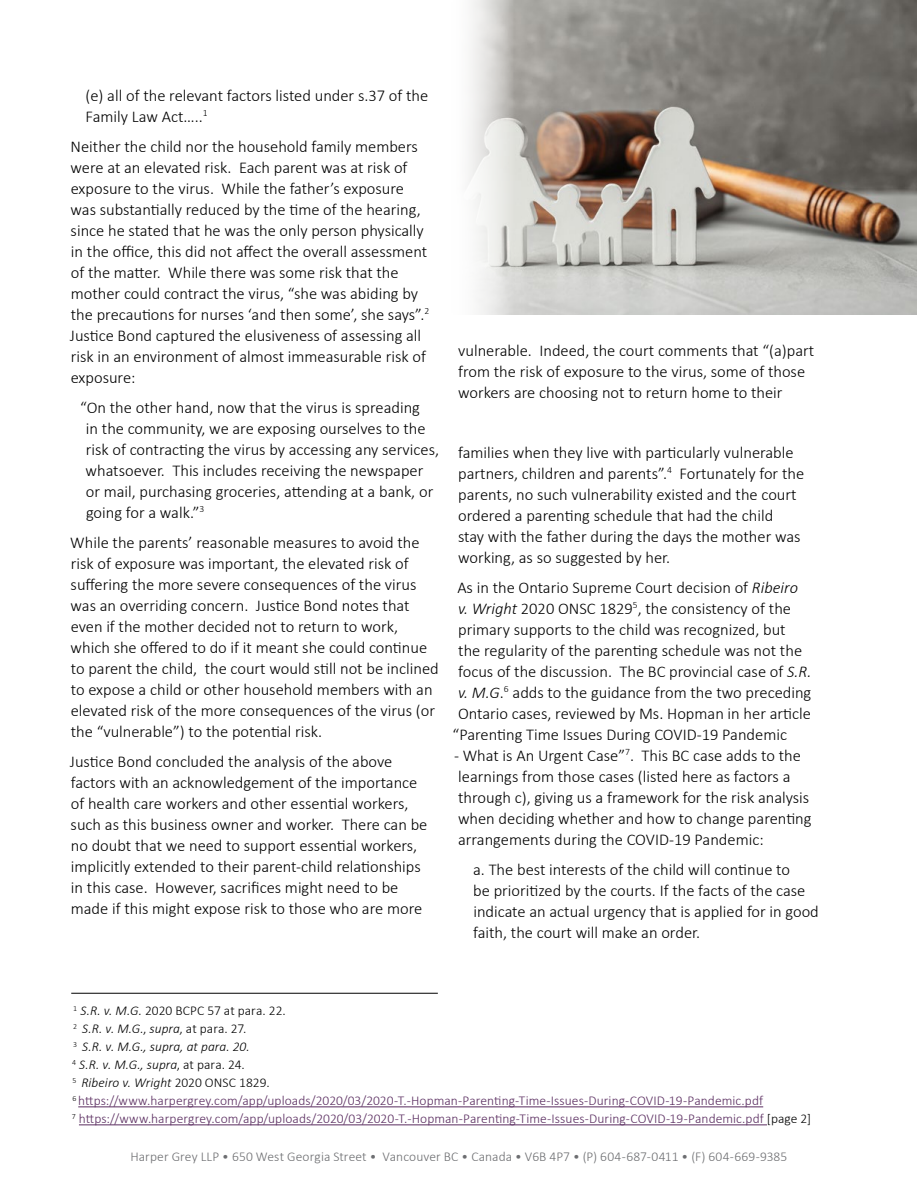
<style>
.page{position:relative;width:918px;height:1188px;background:#fff}
.page>*{position:absolute;margin:0;border:0;box-sizing:border-box;transform-origin:0 0}
.t1{font:300 16.5px/21px "Calibri";color:#000}
.t2{font:300 13.5px/18px "Calibri";letter-spacing:.005em;color:#5a2d60}
.t3{font:300 13.5px "Calibri";letter-spacing:.005em;color:#6d6e71}
.s1{font-style:italic}
.s2{font-style:italic;color:#000}
.s3{color:#000}
</style>
<div class="page">
<hr style="left:71px;top:993px;width:367px;height:1px;background:#000">
<hr style="left:78px;top:1107px;width:685px;height:1px;background:#5a2d60">
<hr style="left:79px;top:1125px;width:688px;height:1px;background:#5a2d60">
<img style="left:468px;top:1px;width:449px;height:313px">
<p class="t1" style="left:86px;top:85px;width:344px">(e) all of the relevant factors listed under s.37 of the<br>Family Law Act…..<sup>1</sup></p>
<p class="t1" style="left:70px;top:136px;width:361px">Neither the child nor the household family members were at an elevated risk. Each parent was at risk of exposure to the virus. While the father’s exposure was substantially reduced by the time of the hearing, since he stated that he was the only person physically in the office, this did not affect the overall assessment of the matter. While there was some risk that the mother could contract the virus, “she was abiding by the precautions for nurses ‘and then some’, she says”.<sup>2<br></sup>Justice Bond captured the elusiveness of assessing all risk in an environment of almost immeasurable risk of exposure:</p>
<p class="t1" style="left:86px;top:397px;width:355px;text-indent:-5px">“On the other hand, now that the virus is spreading<br>in the community, we are exposing ourselves to the risk of contracting the virus by accessing any services, whatsoever. This includes receiving the newspaper or mail, purchasing groceries, attending at a bank, or going for a walk.”<sup>3</sup></p>
<p class="t1" style="left:70px;top:532px;width:370px">While the parents’ reasonable measures to avoid the risk of exposure was important, the elevated risk of suffering the more severe consequences of the virus was an overriding concern. Justice Bond notes that even if the mother decided not to return to work, which she offered to do if it meant she could continue to parent the child, the court would still not be inclined to expose a child or other household members with an elevated risk of the more consequences of the virus (or the “vulnerable”) to the potential risk.</p>
<p class="t1" style="left:70px;top:751px;width:359px">Justice Bond concluded the analysis of the above factors with an acknowledgement of the importance of health care workers and other essential workers, such as this business owner and worker. There can be no doubt that we need to support essential workers, implicitly extended to their parent-child relationships in this case. However, sacrifices might need to be made if this might expose risk to those who are more</p>
<p class="t1" style="left:458px;top:340px;width:358px">vulnerable. Indeed, the court comments that “(a)part from the risk of exposure to the virus, some of those workers are choosing not to return home to their</p>
<p class="t1" style="left:458px;top:442px;width:348px">families when they live with particularly vulnerable partners, children and parents”.<sup>4</sup> Fortunately for the parents, no such vulnerability existed and the court ordered a parenting schedule that had the child<br>stay with the father during the days the mother was working, as so suggested by her.</p>
<p class="t1" style="left:457px;top:577px;width:342px">As in the Ontario Supreme Court decision of <span class="s1">Ribeiro</span></p>
<p class="t1" style="left:458px;top:598px;width:334px"><span class="s1">v. Wright</span> 2020 ONSC 1829<sup>5</sup>, the consistency of the</p>
<p class="t1" style="left:458px;top:619px;width:329px">primary supports to the child was recognized, but</p>
<p class="t1" style="left:458px;top:640px;width:345px">the regularity of the parenting schedule was not the</p>
<p class="t1" style="left:458px;top:661px;width:355px">focus of the discussion. The BC provincial case of <span class="s1">S.R.</span></p>
<p class="t1" style="left:458px;top:682px;width:355px"><span class="s1">v. M.G</span>.<sup>6</sup> adds to the guidance from the two preceding</p>
<p class="t1" style="left:458px;top:703px;width:354px">Ontario cases, reviewed by Ms. Hopman in her article</p>
<p class="t1" style="left:453px;top:724px;width:336px">“Parenting Time Issues During COVID-19 Pandemic</p>
<p class="t1" style="left:454px;top:745px;width:359px">- What is An Urgent Case”<sup>7</sup>. This BC case adds to the learnings from those cases (listed here as factors a through c), giving us a framework for the risk analysis when deciding whether and how to change parenting arrangements during the COVID-19 Pandemic:</p>
<p class="t1" style="left:473px;top:859px;width:347px">a. The best interests of the child will continue to<br>be prioritized by the courts. If the facts of the case indicate an actual urgency that is applied for in good faith, the court will make an order.</p>
<p class="t2" style="left:72px;top:1002px;width:741px"><sup>1</sup> <span class="s2">S.R. v. M.G.</span> <span class="s3">2020 BCPC 57 at para. 22.<br></span><sup>2</sup> <span class="s2">S.R. v. M.G.</span><span class="s3">,</span> <span class="s2">supra</span><span class="s3">, at para. 27.<br></span><sup>3</sup> <span class="s2">S.R. v. M.G., supra, at para. 20.<br></span><sup>4</sup> <span class="s2">S.R. v. M.G., supra</span><span class="s3">, at para. 24.<br></span><sup>5</sup> <span class="s2">Ribeiro v. Wright</span> <span class="s3">2020 ONSC 1829.<br></span><sup>6</sup> https://www.harpergrey.com/app/uploads/2020/03/2020-T.-Hopman-Parenting-Time-Issues-During-COVID-19-Pandemic.pdf<br><sup>7</sup> https://www.harpergrey.com/app/uploads/2020/03/2020-T.-Hopman-Parenting-Time-Issues-During-COVID-19-Pandemic.pdf <span class="s3">[page 2]</span></p>
<p class="t3" style="left:131px;top:1148px;width:658px">Harper Grey LLP • 650 West Georgia Street • Vancouver BC • Canada • V6B 4P7 • (P) 604-687-0411 • (F) 604-669-9385</p>
</div>
